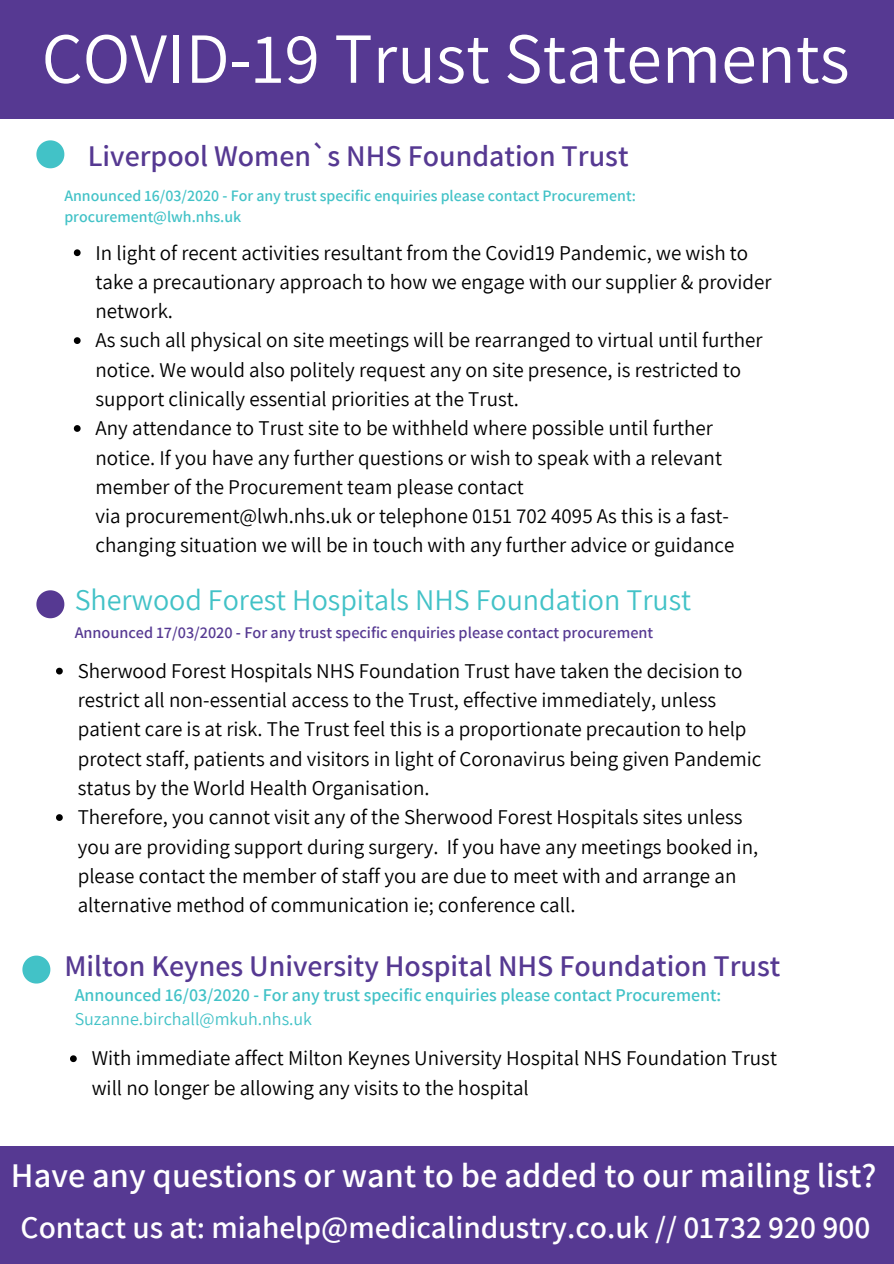
<style>
.page{position:relative;width:894px;height:1264px;background:#fff}
.page>*{position:absolute;margin:0;border:0;box-sizing:border-box;transform-origin:0 0}
.t1{font:72px "Assistant";color:#fff}
.t2{font:600 34.5px "Assistant";color:#fff}
.t3{font:600 31.5px "Assistant";color:#fff}
.t4{font:600 30px "Assistant";color:#563992}
.t5{font:30px "Assistant";color:#42c2c7}
.t6{font:21px/29.2px "Assistant";color:#000}
.t7{font:600 18px "Assistant";color:#42c2c7}
.t8{font:18px "Assistant";color:#42c2c7}
.t9{font:600 16.2px "Assistant";color:#563992}
.t10{font:600 15.9px/21.3px "Assistant";color:#42c2c7}
</style>
<div class="page">
<div style="left:0;top:0;width:893px;height:118px;background:#563992"></div>
<div style="left:0;top:1146px;width:893px;height:117px;background:#563992"></div>
<svg style="left:36px;top:140px;width:28px;height:28px"></svg>
<svg style="left:74px;top:249px;width:7px;height:7px"></svg>
<svg style="left:74px;top:337px;width:7px;height:7px"></svg>
<svg style="left:74px;top:425px;width:7px;height:7px"></svg>
<svg style="left:36px;top:590px;width:28px;height:28px"></svg>
<svg style="left:56px;top:667px;width:7px;height:7px"></svg>
<svg style="left:56px;top:814px;width:7px;height:7px"></svg>
<svg style="left:70px;top:1055px;width:7px;height:7px"></svg>
<svg style="left:22px;top:955px;width:28px;height:28px"></svg>
<h1 class="t1" style="left:42px;top:9px;width:809px">COVID-19 Trust Statements</h1>
<h3 class="t4" style="left:88px;top:136px;width:542px">Liverpool Women`s NHS Foundation Trust</h3>
<p class="t10" style="left:64px;top:184px;width:573px">Announced 16/03/2020 - For any trust specific enquiries please contact Procurement: procurement@lwh.nhs.uk</p>
<p class="t6" style="left:95px;top:237px;width:677px">In light of recent activities resultant from the Covid19 Pandemic, we wish to take a precautionary approach to how we engage with our supplier &amp; provider network.<br>As such all physical on site meetings will be rearranged to virtual until further notice. We would also politely request any on site presence, is restricted to support clinically essential priorities at the Trust.<br>Any attendance to Trust site to be withheld where possible until further notice. If you have any further questions or wish to speak with a relevant member of the Procurement team please contact<br>via procurement@lwh.nhs.uk or telephone 0151 702 4095 As this is a fast&shy;changing situation we will be in touch with any further advice or guidance</p>
<h3 class="t5" style="left:75px;top:579px;width:618px">Sherwood Forest Hospitals NHS Foundation Trust</h3>
<p class="t9" style="left:75px;top:621px;width:580px">Announced 17/03/2020 - For any trust specific enquiries please contact procurement</p>
<p class="t6" style="left:78px;top:655px;width:685px">Sherwood Forest Hospitals NHS Foundation Trust have taken the decision to restrict all non-essential access to the Trust, effective immediately, unless patient care is at risk. The Trust feel this is a proportionate precaution to help protect staff, patients and visitors in light of Coronavirus being given Pandemic status by the World Health Organisation.<br>Therefore, you cannot visit any of the Sherwood Forest Hospitals sites unless you are providing support during surgery. If you have any meetings booked in, please contact the member of staff you are due to meet with and arrange an alternative method of communication ie; conference call.</p>
<h3 class="t4" style="left:64px;top:945px;width:717px">Milton Keynes University Hospital NHS Foundation Trust</h3>
<p class="t7" style="left:75px;top:982px;width:647px">Announced 16/03/2020 - For any trust specific enquiries please contact Procurement:</p>
<p class="t8" style="left:75px;top:1007px;width:239px">Suzanne.birchall@mkuh.nhs.uk</p>
<p class="t6" style="left:92px;top:1043px;width:686px">With immediate affect Milton Keynes University Hospital NHS Foundation Trust will no longer be allowing any visits to the hospital</p>
<h2 class="t2" style="left:11px;top:1151px;width:866px">Have any questions or want to be added to our mailing list?</h2>
<h3 class="t3" style="left:21px;top:1206px;width:851px">Contact us at: miahelp@medicalindustry.co.uk // 01732 920 900</h3>
</div>
